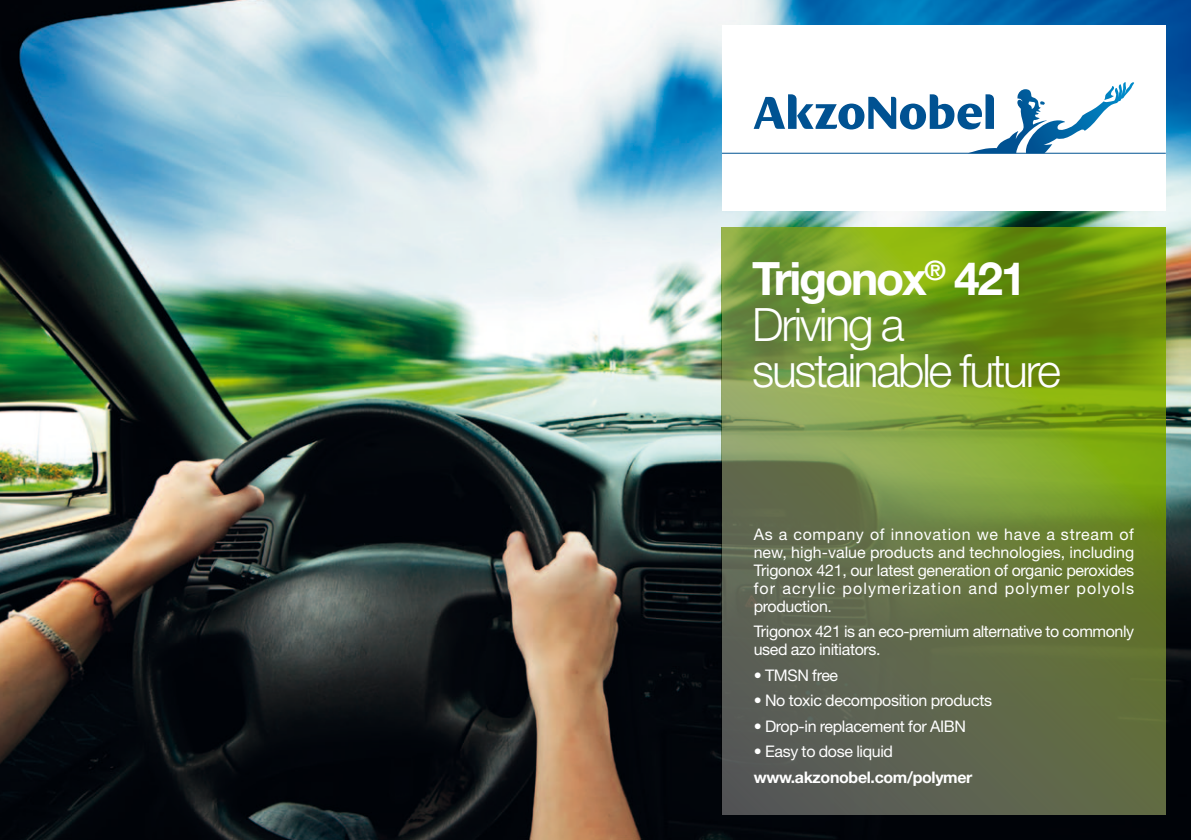
<style>
.page{position:relative;width:1191px;height:840px;background:#fff}
.page>*{position:absolute;margin:0;border:0;box-sizing:border-box;transform-origin:0 0}
.t1{font:300 46px/46px "Helvetica Neue";letter-spacing:-.05em;color:#fff}
.t2{font:16px/18px "Helvetica Neue";letter-spacing:-.02em;color:#fff;text-align:justify}
.t3{font:700 16px "Helvetica Neue";letter-spacing:-.02em;color:#fff}
.s1{font-weight:700}
</style>
<div class="page">
<img style="left:0;top:0;width:1191px;height:839px">
<svg style="left:722px;top:227px;width:443px;height:587px"></svg>
<div style="left:722px;top:25px;width:443px;height:185px;background:#fff"></div>
<svg style="left:753px;top:82px;width:381px;height:71px"></svg>
<hr style="left:722px;top:153px;width:443px;height:1px;background:#005292">
<h1 class="t1" style="left:752px;top:254px;width:310px"><span class="s1">Trigonox</span><sup>®</sup> <span class="s1">421<br></span>Driving a sustainable future</h1>
<p class="t2" style="left:753px;top:524px;width:382px">As a company of innovation we have a stream of new, high-value products and technologies, including Trigonox 421, our latest generation of organic peroxides for acrylic polymerization and polymer polyols production.</p>
<p class="t2" style="left:753px;top:622px;width:382px">Trigonox 421 is an eco-premium alternative to commonly used azo initiators.</p>
<p class="t2" style="left:753px;top:665px;width:86px">• TMSN free</p>
<p class="t2" style="left:753px;top:691px;width:240px">• No toxic decomposition products</p>
<p class="t2" style="left:753px;top:716px;width:214px">• Drop-in replacement for AIBN</p>
<p class="t2" style="left:753px;top:742px;width:141px">• Easy to dose liquid</p>
<p class="t3" style="left:753px;top:766px;width:220px">www.akzonobel.com/polymer</p>
</div>
